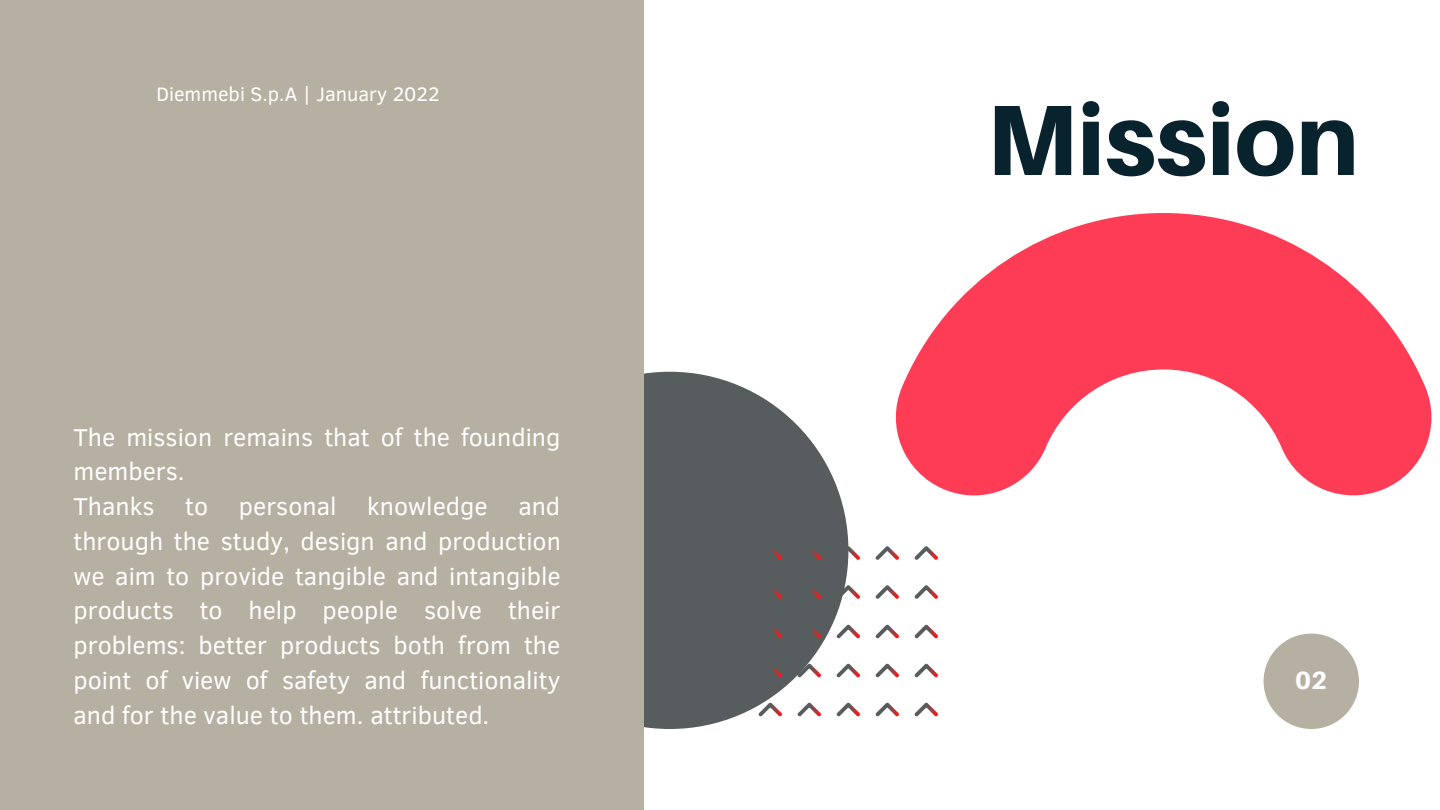
<style>
.page{position:relative;width:1440px;height:810px;background:#fff}
.page>*{position:absolute;margin:0;border:0;box-sizing:border-box;transform-origin:0 0}
.t1{font:800 100px "Aileron";color:#08222e}
.t2{font:25px/34.7px "Clear Sans";color:#fff}
.t3{font:800 25px "Aileron";color:#fff}
.t4{font:20px "Clear Sans";color:#fff}
</style>
<div class="page">
<div style="left:1264px;top:634px;width:95px;height:95px;background:#b5b0a1;border-radius:50%"></div>
<div style="left:491px;top:372px;width:357px;height:357px;background:#575d5e;border-radius:50%"></div>
<svg style="left:896px;top:213px;width:535px;height:282px;fill:#ff3c55"></svg>
<div style="left:0;top:0;width:644px;height:810px;background:#b5b0a1"></div>
<svg style="left:772px;top:548px;width:10px;height:12px"></svg>
<svg style="left:772px;top:587px;width:10px;height:12px"></svg>
<svg style="left:772px;top:626px;width:10px;height:13px"></svg>
<svg style="left:772px;top:665px;width:10px;height:13px"></svg>
<svg style="left:757px;top:703px;width:25px;height:14px"></svg>
<svg style="left:811px;top:548px;width:10px;height:12px"></svg>
<svg style="left:811px;top:587px;width:10px;height:12px"></svg>
<svg style="left:811px;top:626px;width:10px;height:13px"></svg>
<svg style="left:796px;top:664px;width:25px;height:14px"></svg>
<svg style="left:797px;top:703px;width:24px;height:14px"></svg>
<svg style="left:848px;top:546px;width:12px;height:15px"></svg>
<svg style="left:841px;top:585px;width:19px;height:15px"></svg>
<svg style="left:836px;top:625px;width:24px;height:14px"></svg>
<svg style="left:836px;top:664px;width:24px;height:14px"></svg>
<svg style="left:836px;top:703px;width:24px;height:14px"></svg>
<svg style="left:875px;top:546px;width:24px;height:14px"></svg>
<svg style="left:875px;top:585px;width:24px;height:14px"></svg>
<svg style="left:875px;top:625px;width:24px;height:14px"></svg>
<svg style="left:875px;top:664px;width:24px;height:14px"></svg>
<svg style="left:875px;top:703px;width:24px;height:14px"></svg>
<svg style="left:914px;top:546px;width:24px;height:14px"></svg>
<svg style="left:914px;top:585px;width:24px;height:14px"></svg>
<svg style="left:914px;top:625px;width:24px;height:14px"></svg>
<svg style="left:914px;top:664px;width:24px;height:14px"></svg>
<svg style="left:914px;top:703px;width:24px;height:14px"></svg>
<p class="t4" style="left:156px;top:79px;width:285px">Diemmebi S.p.A | January 2022</p>
<p class="t2" style="left:73px;top:418px;width:489px">The mission remains that of the founding members.<br>Thanks to personal knowledge and through the study, design and production we aim to provide tangible and intangible products to help people solve their problems: better products both from the point of view of safety and functionality and for the value to them. attributed.</p>
<h1 class="t1" style="left:986px;top:78px;width:374px">Mission</h1>
<p class="t3" style="left:1295px;top:665px;width:34px">02</p>
</div>
